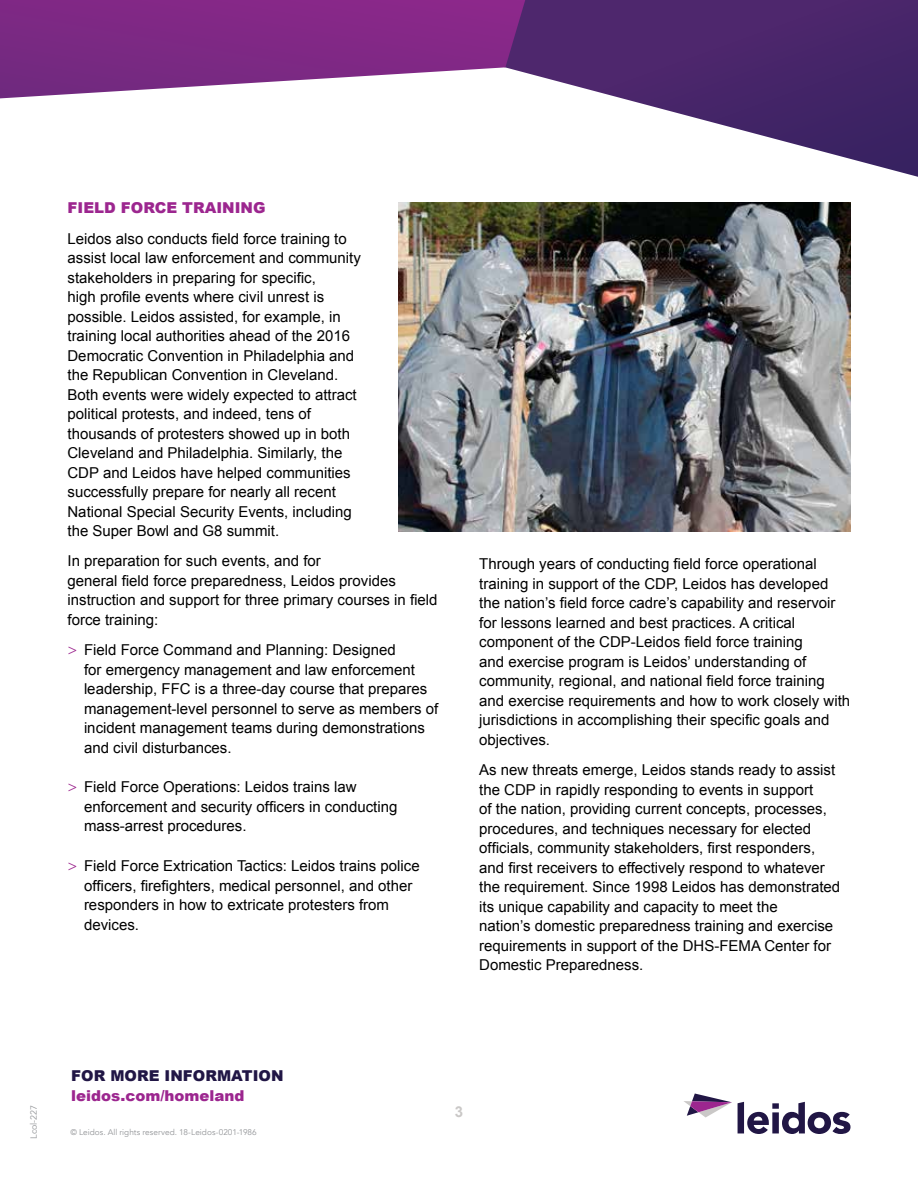
<style>
.page{position:relative;width:918px;height:1188px;background:#fff}
.page>*{position:absolute;margin:0;border:0;box-sizing:border-box;transform-origin:0 0}
.t1{font:15px/19.5px "Arial";color:#000}
.t2{font:900 15px "Arial";color:#9c268f}
.t3{font:900 15px "Arial";color:#211645}
.t4{font:700 15px "Arial";color:#cac8c7}
.t5{font:9px "Avenir LT";color:#939598}
.t6{font:8.25px "Avenir LT";letter-spacing:.005em;color:#939598}
.s1{font-family:"Avenir LT";color:#9c268f}
</style>
<div class="page">
<svg style="left:738px;top:1102px;width:112px;height:32px"></svg>
<svg style="left:684px;top:1094px;width:48px;height:24px"></svg>
<svg style="left:525px;top:0;width:393px;height:177px"></svg>
<svg style="left:0;top:0;width:525px;height:98px"></svg>
<img style="left:399px;top:202px;width:451px;height:329px">
<p class="t2" style="left:68px;top:197px;width:200px">FIELD FORCE TRAINING</p>
<p class="t1" style="left:68px;top:229px;width:295px">Leidos also conducts field force training to assist local law enforcement and community stakeholders in preparing for specific,<br>high profile events where civil unrest is possible. Leidos assisted, for example, in training local authorities ahead of the 2016<br>Democratic Convention in Philadelphia and the Republican Convention in Cleveland.<br>Both events were widely expected to attract political protests, and indeed, tens of thousands of protesters showed up in both Cleveland and Philadelphia. Similarly, the CDP and Leidos have helped communities successfully prepare for nearly all recent National Special Security Events, including the Super Bowl and G8 summit.</p>
<p class="t1" style="left:68px;top:551px;width:372px">In preparation for such events, and for<br>general field force preparedness, Leidos provides instruction and support for three primary courses in field force training:</p>
<p class="t1" style="left:84px;top:640px;width:356px;text-indent:-16px"><span class="s1">&gt;</span> Field Force Command and Planning: Designed<br>for emergency management and law enforcement leadership, FFC is a three-day course that prepares management-level personnel to serve as members of incident management teams during demonstrations and civil disturbances.</p>
<p class="t1" style="left:84px;top:778px;width:315px;text-indent:-16px"><span class="s1">&gt;</span> Field Force Operations: Leidos trains law enforcement and security officers in conducting mass-arrest procedures.</p>
<p class="t1" style="left:84px;top:856px;width:337px;text-indent:-16px"><span class="s1">&gt;</span> Field Force Extrication Tactics: Leidos trains police officers, firefighters, medical personnel, and other responders in how to extricate protesters from devices.</p>
<p class="t1" style="left:479px;top:554px;width:372px">Through years of conducting field force operational training in support of the CDP, Leidos has developed the nation’s field force cadre’s capability and reservoir for lessons learned and best practices. A critical component of the CDP-Leidos field force training<br>and exercise program is Leidos’ understanding of community, regional, and national field force training and exercise requirements and how to work closely with jurisdictions in accomplishing their specific goals and objectives.</p>
<p class="t1" style="left:479px;top:760px;width:363px">As new threats emerge, Leidos stands ready to assist the CDP in rapidly responding to events in support<br>of the nation, providing current concepts, processes, procedures, and techniques necessary for elected officials, community stakeholders, first responders, and first receivers to effectively respond to whatever the requirement. Since 1998 Leidos has demonstrated its unique capability and capacity to meet the<br>nation’s domestic preparedness training and exercise requirements in support of the DHS-FEMA Center for Domestic Preparedness.</p>
<p class="t5" style="left:29px;top:1139px;width:36px;rotate:-90deg">Lcol-227</p>
<p class="t3" style="left:71px;top:1065px;width:214px">FOR MORE INFORMATION</p>
<p class="t2" style="left:71px;top:1085px;width:175px">leidos.com/homeland</p>
<p class="t6" style="left:70px;top:1128px;width:188px">© Leidos. All rights reserved. 18-Leidos-0201-1986</p>
<p class="t4" style="left:455px;top:1102px;width:10px">3</p>
</div>
